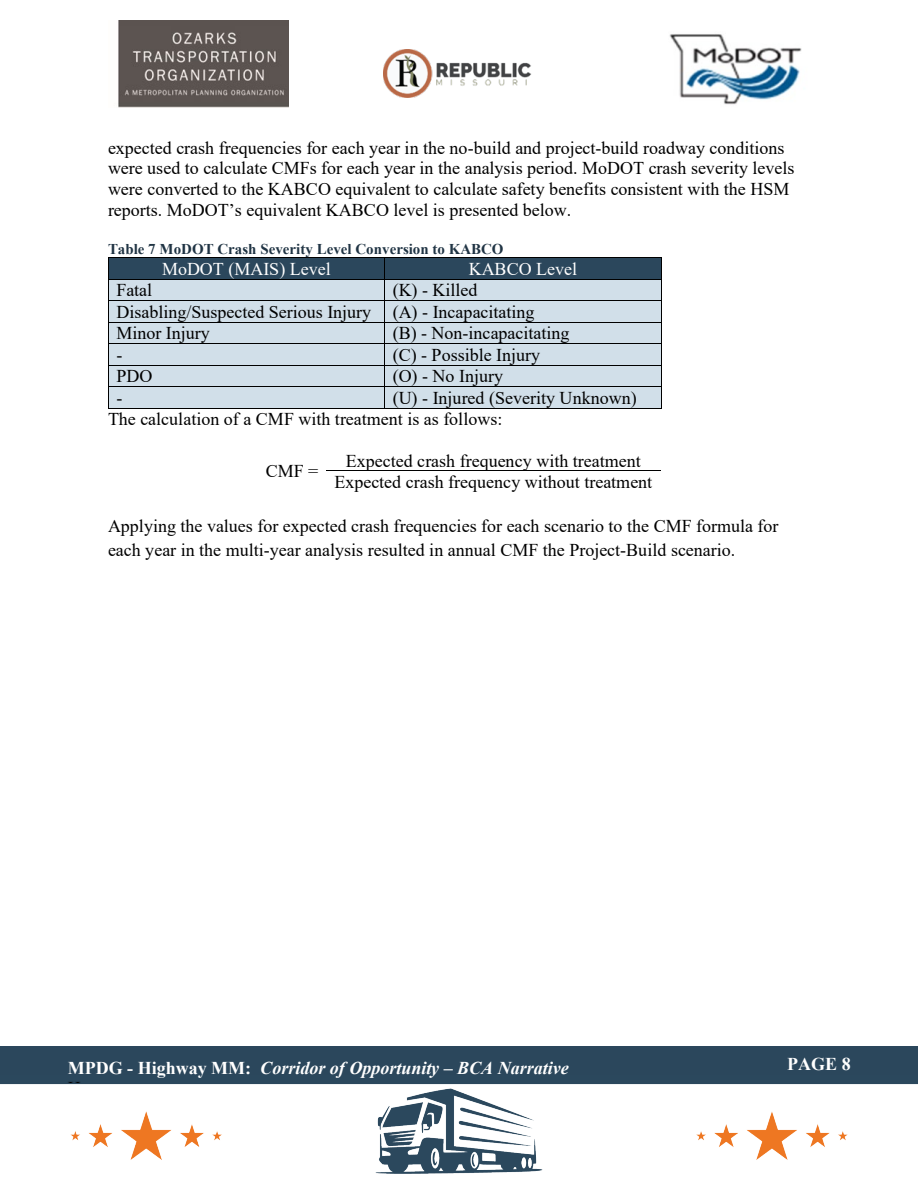
<style>
.page{position:relative;width:918px;height:1188px;background:#fff}
.page>*{position:absolute;margin:0;border:0;box-sizing:border-box;transform-origin:0 0}
.t1{font:18px/20.7px "Times New Roman";color:#000}
.t2{font:italic 700 18px "Times New Roman";color:#fff}
.t3{font:18px "Times New Roman";color:#fff}
.t4{font:700 18px "Times New Roman";color:#fff}
.t5{font:700 15px "Times New Roman";color:#203444}
.s1{font-style:normal}
</style>
<div class="page">
<img style="left:0;top:1075px;width:918px;height:99px">
<div style="left:0;top:1047px;width:918px;height:28px;background:#2b475c"></div>
<img style="left:118px;top:21px;width:171px;height:86px">
<img style="left:384px;top:50px;width:147px;height:47px">
<img style="left:669px;top:34px;width:133px;height:71px">
<div style="left:109px;top:258px;width:275px;height:21px;background:#2b475c"></div>
<div style="left:385px;top:258px;width:276px;height:21px;background:#2b475c"></div>
<hr style="left:109px;top:258px;width:275px;height:1px;background:#000">
<hr style="left:385px;top:258px;width:276px;height:1px;background:#000">
<div style="left:109px;top:280px;width:275px;height:20px;background:#d1dfe9"></div>
<div style="left:385px;top:280px;width:276px;height:20px;background:#d1dfe9"></div>
<hr style="left:109px;top:279px;width:275px;height:1px;background:#000">
<hr style="left:385px;top:279px;width:276px;height:1px;background:#000">
<div style="left:109px;top:301px;width:275px;height:21px;background:#d1dfe9"></div>
<div style="left:385px;top:301px;width:276px;height:21px;background:#d1dfe9"></div>
<hr style="left:109px;top:300px;width:275px;height:1px;background:#000">
<hr style="left:385px;top:300px;width:276px;height:1px;background:#000">
<div style="left:109px;top:323px;width:275px;height:20px;background:#d1dfe9"></div>
<div style="left:385px;top:323px;width:276px;height:20px;background:#d1dfe9"></div>
<hr style="left:109px;top:322px;width:275px;height:1px;background:#000">
<hr style="left:385px;top:322px;width:276px;height:1px;background:#000">
<div style="left:109px;top:344px;width:275px;height:21px;background:#d1dfe9"></div>
<div style="left:385px;top:344px;width:276px;height:21px;background:#d1dfe9"></div>
<hr style="left:109px;top:343px;width:275px;height:1px;background:#000">
<hr style="left:385px;top:343px;width:276px;height:1px;background:#000">
<div style="left:109px;top:366px;width:275px;height:20px;background:#d1dfe9"></div>
<div style="left:385px;top:366px;width:276px;height:20px;background:#d1dfe9"></div>
<hr style="left:109px;top:365px;width:275px;height:1px;background:#000">
<hr style="left:385px;top:365px;width:276px;height:1px;background:#000">
<div style="left:109px;top:387px;width:275px;height:21px;background:#d1dfe9"></div>
<div style="left:385px;top:387px;width:276px;height:21px;background:#d1dfe9"></div>
<hr style="left:109px;top:386px;width:275px;height:1px;background:#000">
<hr style="left:385px;top:386px;width:276px;height:1px;background:#000">
<svg style="left:108px;top:258px;width:1px;height:151px"></svg>
<hr style="left:109px;top:408px;width:275px;height:1px;background:#000">
<svg style="left:384px;top:258px;width:1px;height:151px"></svg>
<hr style="left:385px;top:408px;width:276px;height:1px;background:#000">
<svg style="left:661px;top:258px;width:1px;height:151px"></svg>
<hr style="left:326px;top:471px;width:334px;height:1px;background:#000">
<p class="t1" style="left:108px;top:137px;width:688px">expected crash frequencies for each year in the no-build and project-build roadway conditions were used to calculate CMFs for each year in the analysis period. MoDOT crash severity levels were converted to the KABCO equivalent to calculate safety benefits consistent with the HSM reports. MoDOT’s equivalent KABCO level is presented below.</p>
<p class="t5" style="left:108px;top:238px;width:397px">Table 7 MoDOT Crash Severity Level Conversion to KABCO</p>
<p class="t3" style="left:162px;top:256px;width:170px">MoDOT (MAIS) Level</p>
<p class="t3" style="left:469px;top:256px;width:110px">KABCO Level</p>
<p class="t1" style="left:116px;top:280px;width:37px">Fatal</p>
<p class="t1" style="left:393px;top:280px;width:86px">(K) - Killed</p>
<p class="t1" style="left:116px;top:301px;width:256px">Disabling/Suspected Serious Injury</p>
<p class="t1" style="left:393px;top:301px;width:143px">(A) - Incapacitating</p>
<p class="t1" style="left:116px;top:322px;width:95px">Minor Injury</p>
<p class="t1" style="left:393px;top:322px;width:178px">(B) - Non-incapacitating</p>
<p class="t1" style="left:116px;top:344px;width:7px">-</p>
<p class="t1" style="left:393px;top:344px;width:149px">(C) - Possible Injury</p>
<p class="t1" style="left:116px;top:365px;width:38px">PDO</p>
<p class="t1" style="left:393px;top:365px;width:112px">(O) - No Injury</p>
<p class="t1" style="left:116px;top:387px;width:7px">-</p>
<p class="t1" style="left:393px;top:387px;width:245px">(U) - Injured (Severity Unknown)</p>
<p class="t1" style="left:108px;top:408px;width:396px">The calculation of a CMF with treatment is as follows:</p>
<p class="t1" style="left:266px;top:460px;width:54px">CMF =</p>
<p class="t1" style="left:346px;top:450px;width:296px">Expected crash frequency with treatment</p>
<p class="t1" style="left:334px;top:471px;width:319px">Expected crash frequency without treatment</p>
<p class="t1" style="left:108px;top:514px;width:672px;line-height:24px">Applying the values for expected crash frequencies for each scenario to the CMF formula for each year in the multi-year analysis resulted in annual CMF the Project-Build scenario.</p>
<p class="t2" style="left:68px;top:1055px;width:503px"><span class="s1">MPDG - Highway MM:</span> Corridor of Opportunity – BCA Narrative</p>
<p class="t4" style="left:787px;top:1051px;width:65px">PAGE 8</p>
<p class="t1" style="left:68px;top:1077px;width:14px">H</p>
</div>
